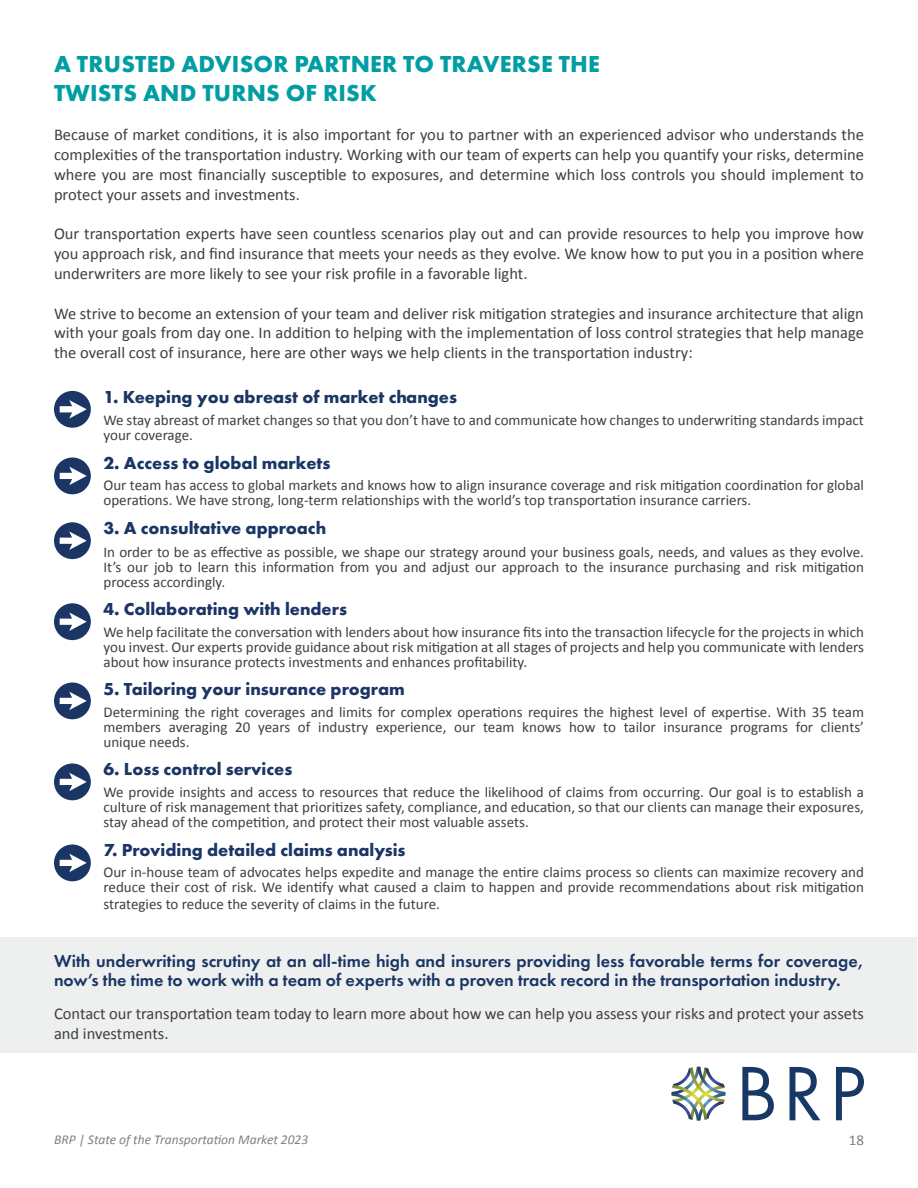
<style>
.page{position:relative;width:918px;height:1188px;background:#fff}
.page>*{position:absolute;margin:0;border:0;box-sizing:border-box;transform-origin:0 0}
.t1{font:700 24px/28.8px "Futura PT";letter-spacing:.01em;color:#009ea3}
.t2{font:700 18px "Futura PT";color:#1b3665}
.Body_copy{font:600 18px/19.5px "Futura PT";color:#1b3665}
.Body_copy-2{font:16.5px/19.8px "Calibri";color:#3f3f3f;text-align:justify}
.Body_copy-3{font:15px/15px "Calibri";color:#3f3f3f;text-align:justify}
.t3{font:15px "Calibri";color:#808080}
.t4{font:italic 13.5px "Calibri";color:#808080}
</style>
<div class="page">
<div style="left:54px;top:391px;width:37px;height:37px;background:#1b3665;border-radius:50%"></div>
<svg style="left:60px;top:400px;width:27px;height:19px"></svg>
<div style="left:54px;top:458px;width:37px;height:36px;background:#1b3665;border-radius:50%"></div>
<svg style="left:60px;top:467px;width:27px;height:18px"></svg>
<div style="left:54px;top:522px;width:37px;height:37px;background:#1b3665;border-radius:50%"></div>
<svg style="left:60px;top:531px;width:27px;height:19px"></svg>
<div style="left:54px;top:603px;width:37px;height:37px;background:#1b3665;border-radius:50%"></div>
<svg style="left:60px;top:612px;width:27px;height:19px"></svg>
<div style="left:54px;top:683px;width:37px;height:36px;background:#1b3665;border-radius:50%"></div>
<svg style="left:60px;top:692px;width:27px;height:18px"></svg>
<div style="left:54px;top:764px;width:37px;height:36px;background:#1b3665;border-radius:50%"></div>
<svg style="left:60px;top:773px;width:27px;height:18px"></svg>
<div style="left:54px;top:844px;width:37px;height:37px;background:#1b3665;border-radius:50%"></div>
<svg style="left:60px;top:854px;width:27px;height:18px"></svg>
<div style="left:0;top:938px;width:916px;height:115px;background:#eef0f0"></div>
<svg style="left:742px;top:1067px;width:32px;height:53px"></svg>
<svg style="left:790px;top:1067px;width:30px;height:53px"></svg>
<svg style="left:836px;top:1067px;width:28px;height:53px"></svg>
<img style="left:672px;top:1067px;width:53px;height:54px">
<h1 class="t1" style="left:54px;top:49px;width:547px">A TRUSTED ADVISOR PARTNER TO TRAVERSE THE<br>TWISTS AND TURNS OF RISK</h1>
<p class="Body_copy-2" style="left:54px;top:125px;width:812px">Because of market conditions, it is also important for you to partner with an experienced advisor who understands the complexities of the transportation industry. Working with our team of experts can help you quantify your risks, determine where you are most financially susceptible to exposures, and determine which loss controls you should implement to protect your assets and investments.</p>
<p class="Body_copy-2" style="left:54px;top:224px;width:812px">Our transportation experts have seen countless scenarios play out and can provide resources to help you improve how you approach risk, and find insurance that meets your needs as they evolve. We know how to put you in a position where underwriters are more likely to see your risk profile in a favorable light.</p>
<p class="Body_copy-2" style="left:54px;top:303px;width:811px">We strive to become an extension of your team and deliver risk mitigation strategies and insurance architecture that align with your goals from day one. In addition to helping with the implementation of loss control strategies that help manage the overall cost of insurance, here are other ways we help clients in the transportation industry:</p>
<h2 class="t2" style="left:104px;top:386px;width:355px">1. Keeping you abreast of market changes</h2>
<p class="Body_copy-3" style="left:104px;top:412px;width:762px">We stay abreast of market changes so that you don’t have to and communicate how changes to underwriting standards impact your coverage.</p>
<h2 class="t2" style="left:104px;top:451px;width:228px">2. Access to global markets</h2>
<p class="Body_copy-3" style="left:104px;top:477px;width:762px">Our team has access to global markets and knows how to align insurance coverage and risk mitigation coordination for global operations. We have strong, long-term relationships with the world’s top transportation insurance carriers.</p>
<h2 class="t2" style="left:104px;top:516px;width:224px">3. A consultative approach</h2>
<p class="Body_copy-3" style="left:104px;top:544px;width:762px">In order to be as effective as possible, we shape our strategy around your business goals, needs, and values as they evolve.<br>It’s our job to learn this information from you and adjust our approach to the insurance purchasing and risk mitigation process accordingly.</p>
<h2 class="t2" style="left:104px;top:598px;width:245px">4. Collaborating with lenders</h2>
<p class="Body_copy-3" style="left:104px;top:624px;width:762px">We help facilitate the conversation with lenders about how insurance fits into the transaction lifecycle for the projects in which you invest. Our experts provide guidance about risk mitigation at all stages of projects and help you communicate with lenders about how insurance protects investments and enhances profitability.</p>
<h2 class="t2" style="left:104px;top:678px;width:303px">5. Tailoring your insurance program</h2>
<p class="Body_copy-3" style="left:104px;top:704px;width:762px">Determining the right coverages and limits for complex operations requires the highest level of expertise. With 35 team members averaging 20 years of industry experience, our team knows how to tailor insurance programs for clients’ unique needs.</p>
<h2 class="t2" style="left:104px;top:758px;width:190px">6. Loss control services</h2>
<p class="Body_copy-3" style="left:104px;top:784px;width:762px">We provide insights and access to resources that reduce the likelihood of claims from occurring. Our goal is to establish a culture of risk management that prioritizes safety, compliance, and education, so that our clients can manage their exposures, stay ahead of the competition, and protect their most valuable assets.</p>
<h2 class="t2" style="left:104px;top:838px;width:304px">7. Providing detailed claims analysis</h2>
<p class="Body_copy-3" style="left:104px;top:864px;width:762px">Our in-house team of advocates helps expedite and manage the entire claims process so clients can maximize recovery and reduce their cost of risk. We identify what caused a claim to happen and provide recommendations about risk mitigation</p>
<p class="Body_copy-3" style="left:104px;top:896px;width:338px">strategies to reduce the severity of claims in the future.</p>
<p class="Body_copy" style="left:54px;top:951px;width:812px">With underwriting scrutiny at an all-time high and insurers providing less favorable terms for coverage, now’s the time to work with a team of experts with a proven track record in the transportation industry.</p>
<p class="Body_copy-2" style="left:54px;top:1004px;width:812px">Contact our transportation team today to learn more about how we can help you assess your risks and protect your assets and investments.</p>
<p class="t4" style="left:54px;top:1130px;width:256px">BRP | State of the Transportation Market 2023</p>
<p class="t3" style="left:849px;top:1130px;width:17px">18</p>
</div>
